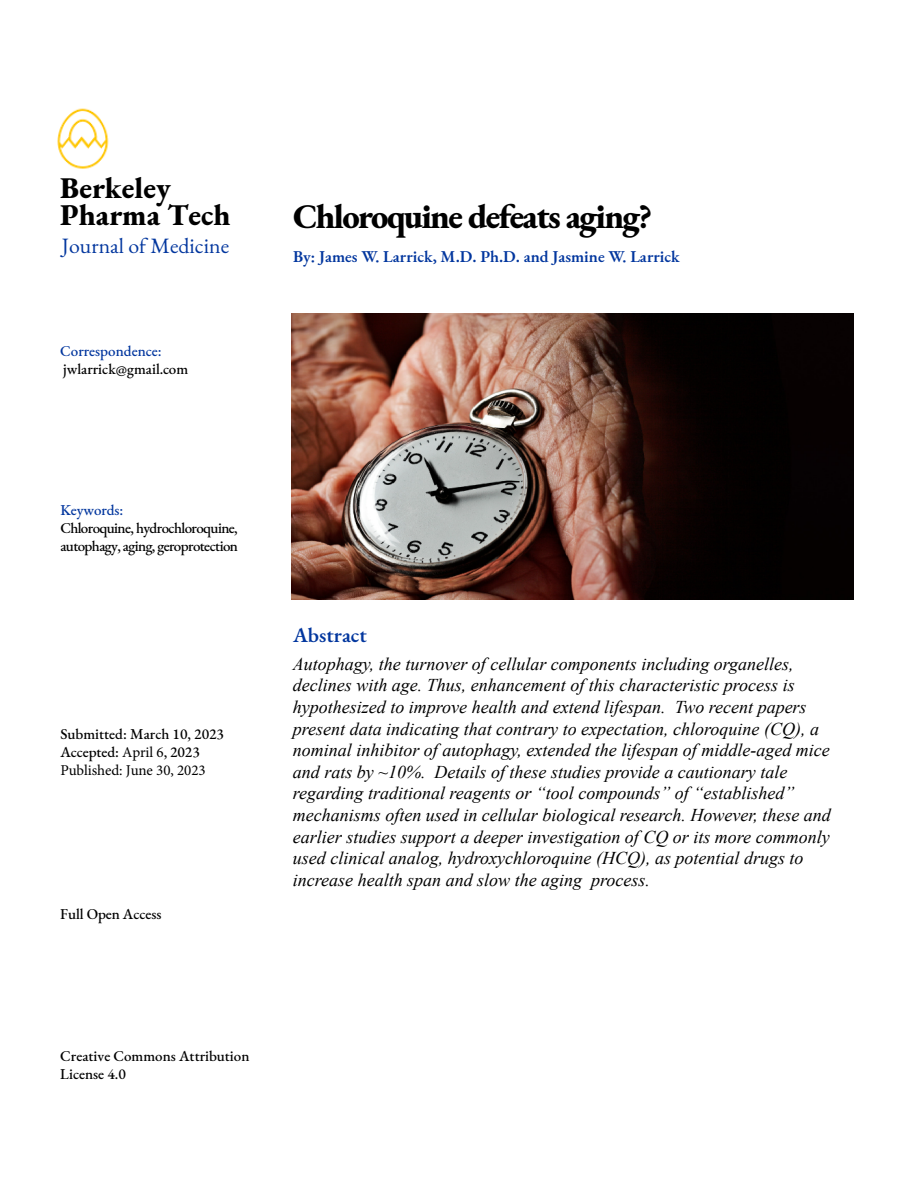
<style>
.page{position:relative;width:918px;height:1188px;background:#fff}
.page>*{position:absolute;margin:0;border:0;box-sizing:border-box;transform-origin:0 0}
.t1{font:800 34.5px "EB Garamond";letter-spacing:-.05em;color:#000}
.t2{font:800 30px/27px "EB Garamond";color:#000}
.t3{font:21.3px "EB Garamond";color:#02369e}
.t4{font:600 21px "EB Garamond";color:#02369e}
.t5{font:italic 18px/21.6px "Times New Roman";color:#000}
.t6{font:600 16.5px "EB Garamond";color:#02369e}
.t7{font:500 15px/18px "EB Garamond";letter-spacing:-.005em;color:#000}
.t8{font:500 15px/18px "EB Garamond";letter-spacing:-.04em;color:#000}
.t9{font:500 15px "EB Garamond";color:#02369e}
.t10{font:15px "Minion Pro";letter-spacing:-.005em;color:#000}
.s1{font-family:"Minion Pro";font-weight:400}
.s2{font-family:"Minion Pro";font-weight:700}
</style>
<div class="page">
<img style="left:57px;top:108px;width:52px;height:61px">
<img style="left:292px;top:314px;width:561px;height:286px">
<h2 class="t2" style="left:60px;top:173px;width:172px">Berkeley<br>Pharma Tech</h2>
<p class="t3" style="left:62px;top:232px;width:169px">Journal of Medicine</p>
<p class="t9" style="left:60px;top:341px;width:103px">Correspondence:</p>
<p class="t7" style="left:63px;top:360px;width:126px">jwlarrick@gmail.com</p>
<p class="t9" style="left:60px;top:500px;width:65px">Keywords:</p>
<p class="t8" style="left:60px;top:519px;width:179px">Chloroquine, hydrochloroquine, autophagy, aging, geroprotection</p>
<p class="t7" style="left:60px;top:725px;width:165px">Submitted: March 10, 2023<br>Accepted: <span class="s1">April 6</span>, 2023</p>
<p class="t10" style="left:60px;top:762px;width:147px">Published: June 30, 2023</p>
<p class="t7" style="left:60px;top:905px;width:103px">Full Open Access</p>
<h1 class="t1" style="left:293px;top:192px;width:361px">Chloroquine defeats aging?</h1>
<p class="t6" style="left:293px;top:245px;width:388px">By: James W. Larrick<span class="s2">,</span> M<span class="s2">.</span>D<span class="s2">.</span> Ph<span class="s2">.</span>D<span class="s2">.</span> and Jasmine W. Larrick</p>
<p class="t4" style="left:293px;top:620px;width:76px">Abstract</p>
<p class="t5" style="left:293px;top:653px;width:540px">Autophagy, the turnover of cellular components including organelles, declines with age. Thus, enhancement of this characteristic process is hypothesized to improve health and extend lifespan. Two recent papers present data indicating that contrary to expectation, chloroquine (CQ), a nominal inhibitor of autophagy, extended the lifespan of middle-aged mice and rats by ~10%. Details of these studies provide a cautionary tale regarding traditional reagents or “tool compounds” of “established” mechanisms often used in cellular biological research. However, these and earlier studies support a deeper investigation of CQ or its more commonly used clinical analog, hydroxychloroquine (HCQ), as potential drugs to increase health span and slow the aging process.</p>
<p class="t7" style="left:60px;top:1046px;width:191px">Creative Commons Attribution<br>License 4.0</p>
</div>
